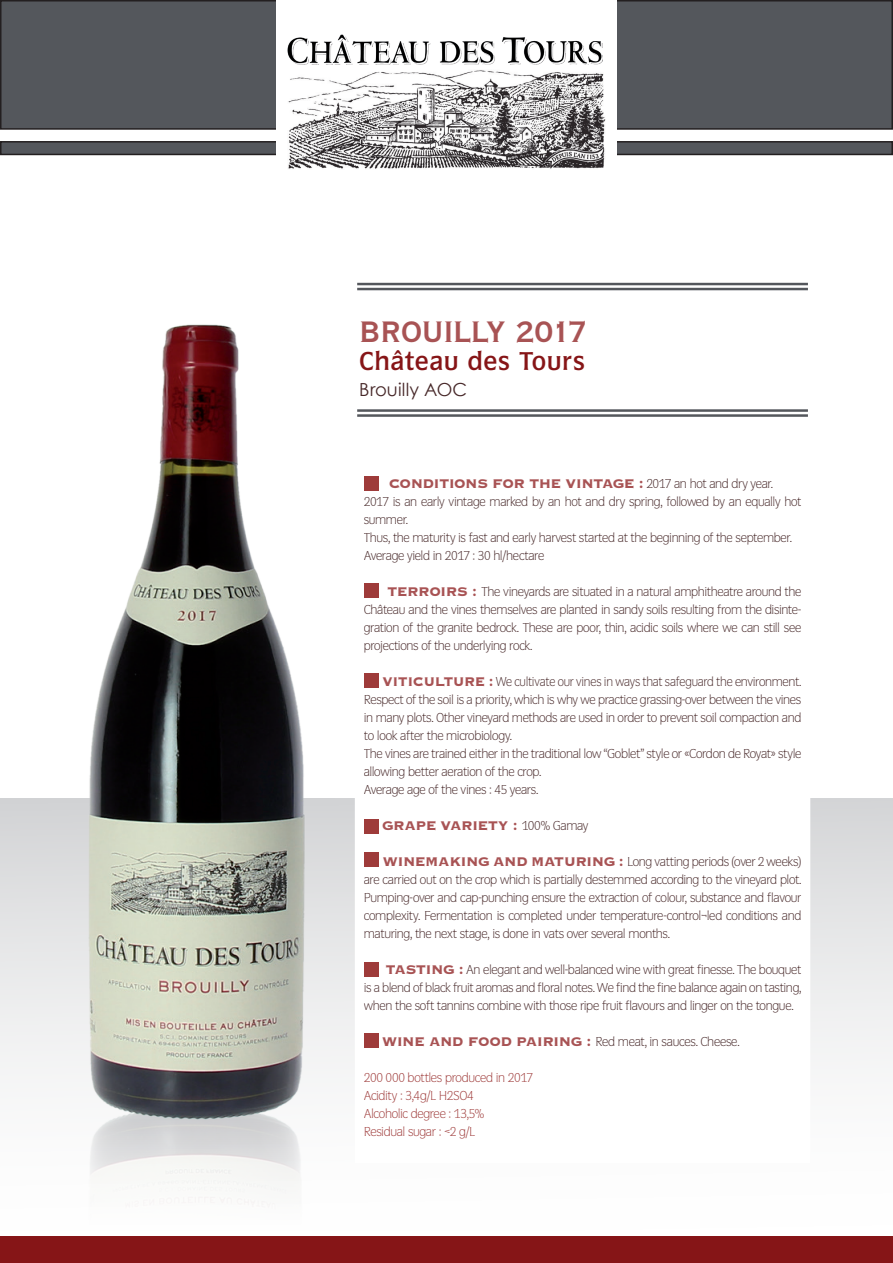
<style>
.page{position:relative;width:893px;height:1263px;background:#fff}
.page>*{position:absolute;margin:0;border:0;box-sizing:border-box;transform-origin:0 0}
.t1{font:39px "Copperplate Gothic Std 30 BC";letter-spacing:-.02em;color:#a85354}
.t2{font:27px "Brasil Kraeftig";letter-spacing:.04em;color:#861517}
.t3{font:18px "Century Gothic";letter-spacing:.005em;color:#472829}
.t4{font:16.5px "Copperplate Gothic Std 33 BC";letter-spacing:-.03em;color:#a85354}
.t5{font:13.5px/18px "Brasil Extra Leicht";letter-spacing:-.02em;color:#472829;text-align:justify}
.t6{font:13.5px/18px "Brasil Extra Leicht";letter-spacing:-.02em;color:#472829;scale:.93 1}
.t7{font:13.5px/18px "Brasil Extra Leicht";letter-spacing:-.02em;color:#9e3b3a}
.s1{font-family:"Brasil Extra Leicht";font-size:13.5px;color:#472829}
.s2{font-family:"Copperplate Gothic Std 33 BC";font-size:16.5px;color:#a85354}
</style>
<div class="page">
<div style="left:0;top:798px;width:893px;height:432px;background:linear-gradient(to bottom,#d8d9da,#fff)"></div>
<img style="left:82px;top:1107px;width:228px;height:119px">
<img style="left:84px;top:324px;width:227px;height:795px">
<div style="left:1px;top:1px;width:891px;height:128px;background:#54575c"></div>
<div style="left:0;top:0;width:893px;height:130px;border:2px solid #231f20"></div>
<div style="left:1px;top:142px;width:891px;height:12px;background:#54575c"></div>
<div style="left:0;top:141px;width:893px;height:14px;border:2px solid #231f20"></div>
<div style="left:276px;top:1px;width:341px;height:178px;background:#fff"></div>
<hr style="left:357px;top:283px;width:451px;height:2px;background:#54575c">
<hr style="left:357px;top:288px;width:451px;height:2px;background:#54575c">
<hr style="left:357px;top:409px;width:451px;height:3px;background:#54575c">
<hr style="left:357px;top:414px;width:451px;height:3px;background:#54575c">
<img style="left:288px;top:70px;width:318px;height:99px">
<img style="left:288px;top:34px;width:314px;height:30px">
<div style="left:359px;top:455px;width:447px;height:703px;background:#fff"></div>
<div style="left:0;top:1236px;width:893px;height:27px;background:#861517"></div>
<div style="left:364px;top:476px;width:15px;height:15px;background:#9e3b3a"></div>
<div style="left:364px;top:583px;width:15px;height:15px;background:#9e3b3a"></div>
<div style="left:364px;top:673px;width:15px;height:14px;background:#9e3b3a"></div>
<div style="left:364px;top:819px;width:15px;height:15px;background:#9e3b3a"></div>
<div style="left:364px;top:853px;width:15px;height:14px;background:#9e3b3a"></div>
<div style="left:364px;top:962px;width:15px;height:15px;background:#9e3b3a"></div>
<div style="left:364px;top:1033px;width:15px;height:15px;background:#9e3b3a"></div>
<h1 class="t1" style="left:359px;top:312px;width:230px">BROUILLY 2017</h1>
<h2 class="t2" style="left:359px;top:347px;width:227px">Château des Tours</h2>
<h3 class="t3" style="left:359px;top:378px;width:109px">Brouilly AOC</h3>
<p class="t4" style="left:389px;top:475px;width:386px">CONDITIONS FOR THE VINTAGE : <span class="s1">2017 an hot and dry year.</span></p>
<p class="t5" style="left:364px;top:493px;width:439px;text-align:left">2017 is an early vintage marked by an hot and dry spring, followed by an equally hot summer.<br>Thus, the maturity is fast and early harvest started at the beginning of the september.<br>Average yield in 2017 : 30 hl/hectare</p>
<p class="t5" style="left:364px;top:583px;width:439px;text-indent:24px"><span class="s2">TERROIRS :</span> The vineyards are situated in a natural amphitheatre around the Château and the vines themselves are planted in sandy soils resulting from the disinte&shy;gration of the granite bedrock. These are poor, thin, acidic soils where we can still see projections of the underlying rock.</p>
<p class="t6" style="left:364px;top:673px;width:472px;text-indent:19px"><span class="s2">VITICULTURE :</span> We cultivate our vines in ways that safeguard the environment.<br>Respect of the soil is a priority, which is why we practice grassing-over between the vines in many plots. Other vineyard methods are used in order to prevent soil compaction and to look after the microbiology.<br>The vines are trained either in the traditional low “Goblet” style or «Cordon de Royat» style allowing better aeration of the crop.<br>Average age of the vines : 45 years.</p>
<p class="t4" style="left:382px;top:817px;width:208px">GRAPE VARIETY : <span class="s1">100% Gamay</span></p>
<p class="t5" style="left:364px;top:853px;width:439px;text-indent:19px"><span class="s2">WINEMAKING AND MATURING :</span> Long vatting periods (over 2 weeks) are carried out on the crop which is partially destemmed according to the vineyard plot.<br>Pumping-over and cap-punching ensure the extraction of colour, substance and flavour complexity. Fermentation is completed under temperature-control¬led conditions and maturing, the next stage, is done in vats over several months.</p>
<p class="t5" style="left:364px;top:961px;width:439px;text-indent:22px"><span class="s2">TASTING :</span> An elegant and well-balanced wine with great finesse. The bouquet is a blend of black fruit aromas and floral notes. We find the fine balance again on tasting, when the soft tannins combine with those ripe fruit flavours and linger on the tongue.</p>
<p class="t5" style="left:382px;top:1033px;width:359px"><span class="s2">WINE AND FOOD PAIRING :</span> Red meat, in sauces. Cheese.</p>
<p class="t7" style="left:364px;top:1069px;width:171px">200 000 bottles produced in 2017<br>Acidity : 3,4g/L H2SO4<br>Alcoholic degree : 13,5%<br>Residual sugar : &lt;2 g/L</p>
</div>
